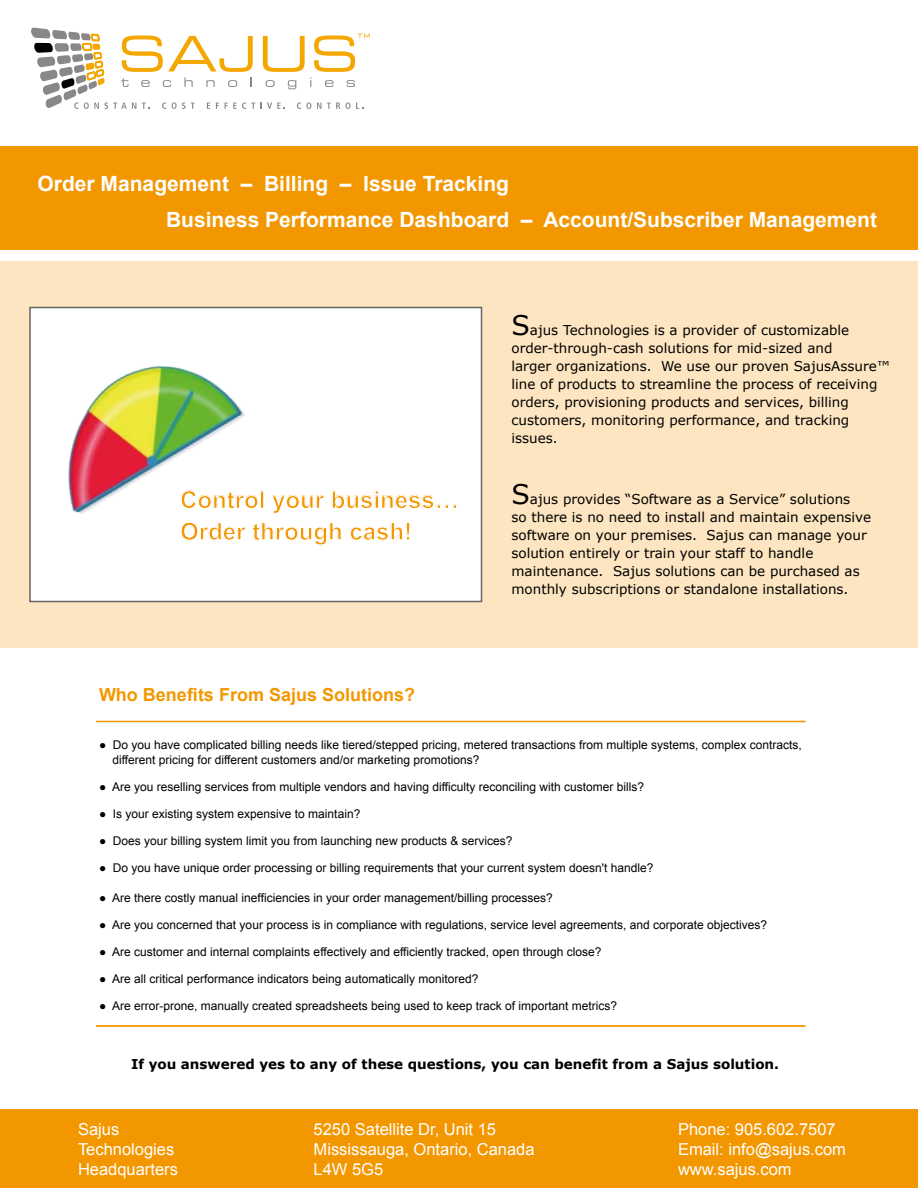
<style>
.page{position:relative;width:918px;height:1188px;background:#fff}
.page>*{position:absolute;margin:0;border:0;box-sizing:border-box;transform-origin:0 0}
.t1{font:700 24px/31.5px "Arial";color:#f39700}
.t2{font:700 21px/36px "Arial";color:#fff}
.t3{font:700 18px "Arial";color:#f39700}
.t4{font:16.5px/19.8px "Arial";color:#fff}
.t5{font:13.5px/18px "Verdana";color:#000}
.t6{font:700 13.5px "Verdana";color:#000}
.t7{font:12px/15px "Arial";color:#000}
.s1{font-size:27px}
</style>
<div class="page">
<div style="left:0;top:262px;width:918px;height:386px;background:#fce5c0"></div>
<div style="left:30px;top:308px;width:452px;height:294px;background:#fff"></div>
<div style="left:29px;top:307px;width:453px;height:295px;border:2px solid #666464"></div>
<div style="left:0;top:146px;width:918px;height:104px;background:#f39700"></div>
<img style="left:29px;top:324px;width:216px;height:216px">
<div style="left:0;top:1109px;width:918px;height:79px;background:#f39700"></div>
<svg style="left:263px;top:34px;width:107px;height:55px"></svg>
<svg style="left:31px;top:27px;width:224px;height:82px"></svg>
<svg style="left:261px;top:103px;width:24px;height:6px"></svg>
<svg style="left:297px;top:102px;width:14px;height:7px"></svg>
<svg style="left:317px;top:102px;width:33px;height:7px"></svg>
<svg style="left:356px;top:103px;width:8px;height:6px"></svg>
<svg style="left:181px;top:490px;width:64px;height:19px"></svg>
<svg style="left:181px;top:522px;width:64px;height:18px"></svg>
<hr style="left:96px;top:721px;width:710px;height:1px;background:#f39700">
<hr style="left:96px;top:1025px;width:710px;height:2px;background:#f39700">
<h2 class="t2" style="left:166px;top:167px;width:712px;text-indent:-128px">Order Management – Billing – Issue Tracking<br>Business Performance Dashboard – Account/Subscriber Management</h2>
<h1 class="t1" style="left:180px;top:485px;width:280px">Control your business…<br>Order through cash!</h1>
<p class="t5" style="left:512px;top:320px;width:380px"><span class="s1">S</span>ajus Technologies is a provider of customizable order-through-cash solutions for mid-sized and<br>larger organizations. We use our proven SajusAssure™ line of products to streamline the process of receiving orders, provisioning products and services, billing customers, monitoring performance, and tracking issues.</p>
<p class="t5" style="left:512px;top:490px;width:361px"><span class="s1">S</span>ajus provides “Software as a Service” solutions<br>so there is no need to install and maintain expensive software on your premises. Sajus can manage your solution entirely or train your staff to handle maintenance. Sajus solutions can be purchased as monthly subscriptions or standalone installations.</p>
<h3 class="t3" style="left:99px;top:682px;width:318px">Who Benefits From Sajus Solutions?</h3>
<p class="t7" style="left:112px;top:737px;width:691px;text-indent:-13px">● Do you have complicated billing needs like tiered/stepped pricing, metered transactions from multiple systems, complex contracts, different pricing for different customers and/or marketing promotions?</p>
<p class="t7" style="left:99px;top:779px;width:547px">● Are you reselling services from multiple vendors and having difficulty reconciling with customer bills?</p>
<p class="t7" style="left:99px;top:806px;width:263px">● Is your existing system expensive to maintain?</p>
<p class="t7" style="left:99px;top:833px;width:415px">● Does your billing system limit you from launching new products &amp; services?</p>
<p class="t7" style="left:99px;top:860px;width:556px">● Do you have unique order processing or billing requirements that your current system doesn't handle?</p>
<p class="t7" style="left:99px;top:890px;width:455px">● Are there costly manual inefficiencies in your order management/billing processes?</p>
<p class="t7" style="left:99px;top:917px;width:670px">● Are you concerned that your process is in compliance with regulations, service level agreements, and corporate objectives?</p>
<p class="t7" style="left:99px;top:944px;width:504px">● Are customer and internal complaints effectively and efficiently tracked, open through close?</p>
<p class="t7" style="left:99px;top:971px;width:381px">● Are all critical performance indicators being automatically monitored?</p>
<p class="t7" style="left:99px;top:998px;width:520px">● Are error-prone, manually created spreadsheets being used to keep track of important metrics?</p>
<p class="t6" style="left:131px;top:1055px;width:650px">If you answered yes to any of these questions, you can benefit from a Sajus solution.</p>
<h3 class="t4" style="left:78px;top:1120px;width:101px">Sajus<br>Technologies<br>Headquarters</h3>
<h3 class="t4" style="left:314px;top:1120px;width:223px">5250 Satellite Dr, Unit 15<br>Mississauga, Ontario, Canada<br>L4W 5G5</h3>
<h3 class="t4" style="left:678px;top:1120px;width:170px">Phone: 905.602.7507<br>Email: info@sajus.com www.sajus.com</h3>
</div>
